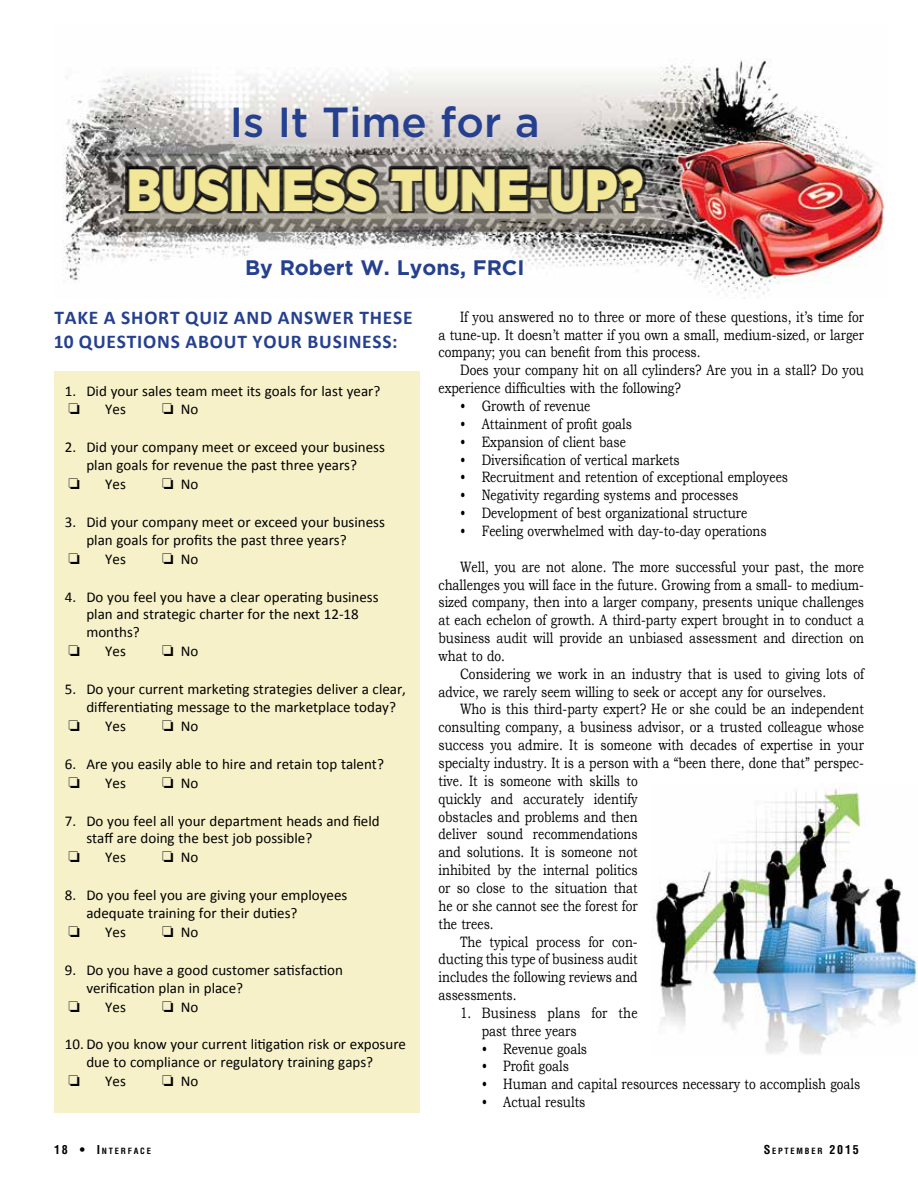
<style>
.page{position:relative;width:918px;height:1188px;background:#fff}
.page>*{position:absolute;margin:0;border:0;box-sizing:border-box;transform-origin:0 0}
.t1{font:900 60px "Gotham";color:#f2e798;scale:.8 1}
.t2{font:500 42px "Gotham";color:#25408f}
.t3{font:700 21px "Gotham";color:#25408f}
.t4{font:700 19.5px/24px "Calibri";letter-spacing:.04em;color:#25408f}
.t5{font:15px/17.9px "Bookman Old Style";color:#000;text-align:justify;scale:.8 1}
.t6{font:15px/17.9px "Calibri";color:#000}
.t7{font:700 condensed 8.4px "Helvetica";letter-spacing:.215em;color:#000}
.s1{font-size:12px}
</style>
<div class="page">
<div style="left:54px;top:371px;width:365px;height:741px;background:#f7f1ca"></div>
<img style="left:63px;top:59px;width:821px;height:239px">
<div style="left:125px;top:164px;width:521px;height:51px;background:#000;opacity:.75"></div>
<div style="left:127px;top:167px;width:518px;height:44px;background:#000;opacity:.75"></div>
<img style="left:652px;top:783px;width:266px;height:271px">
<p class="t2" style="left:230px;top:98px;width:312px">Is It Time for a</p>
<p class="t1" style="left:126px;top:153px;width:647px">BUSINESS TUNE-UP?</p>
<p class="t3" style="left:245px;top:255px;width:281px">By Robert W. Lyons, FRCI</p>
<h3 class="t4" style="left:54px;top:305px;width:360px">TAKE A SHORT QUIZ AND ANSWER THESE<br>10 QUESTIONS ABOUT YOUR BUSINESS:</h3>
<p class="t6" style="left:65px;top:382px;width:317px">1. Did your sales team meet its goals for last year?</p>
<p class="t6" style="left:69px;top:401px;width:59px">□ Yes</p>
<p class="t6" style="left:162px;top:401px;width:38px">□ No</p>
<p class="t6" style="left:65px;top:438px;width:322px;text-align:center">2. Did your company meet or exceed your business plan goals for revenue the past three years?</p>
<p class="t6" style="left:69px;top:475px;width:59px">□ Yes</p>
<p class="t6" style="left:162px;top:475px;width:38px">□ No</p>
<p class="t6" style="left:86px;top:513px;width:300px;text-indent:-22px">3. Did your company meet or exceed your business plan goals for profits the past three years?</p>
<p class="t6" style="left:69px;top:550px;width:59px">□ Yes</p>
<p class="t6" style="left:162px;top:550px;width:38px">□ No</p>
<p class="t6" style="left:86px;top:588px;width:294px;text-indent:-22px">4. Do you feel you have a clear operating business plan and strategic charter for the next 12-18 months?</p>
<p class="t6" style="left:69px;top:642px;width:59px">□ Yes</p>
<p class="t6" style="left:162px;top:642px;width:38px">□ No</p>
<p class="t6" style="left:86px;top:680px;width:321px;text-indent:-22px">5. Do your current marketing strategies deliver a clear, differentiating message to the marketplace today?</p>
<p class="t6" style="left:69px;top:717px;width:59px">□ Yes</p>
<p class="t6" style="left:162px;top:717px;width:38px">□ No</p>
<p class="t6" style="left:65px;top:755px;width:321px">6. Are you easily able to hire and retain top talent?</p>
<p class="t6" style="left:69px;top:774px;width:59px">□ Yes</p>
<p class="t6" style="left:162px;top:774px;width:38px">□ No</p>
<p class="t6" style="left:86px;top:812px;width:295px;text-indent:-22px">7. Do you feel all your department heads and field staff are doing the best job possible?</p>
<p class="t6" style="left:69px;top:848px;width:59px">□ Yes</p>
<p class="t6" style="left:162px;top:848px;width:38px">□ No</p>
<p class="t6" style="left:86px;top:886px;width:262px;text-indent:-22px">8. Do you feel you are giving your employees adequate training for their duties?</p>
<p class="t6" style="left:69px;top:923px;width:59px">□ Yes</p>
<p class="t6" style="left:162px;top:923px;width:38px">□ No</p>
<p class="t6" style="left:86px;top:961px;width:258px;text-indent:-22px">9. Do you have a good customer satisfaction verification plan in place?</p>
<p class="t6" style="left:69px;top:998px;width:59px">□ Yes</p>
<p class="t6" style="left:162px;top:998px;width:38px">□ No</p>
<p class="t6" style="left:86px;top:1036px;width:321px;text-indent:-22px">10. Do you know your current litigation risk or exposure due to compliance or regulatory training gaps?</p>
<p class="t6" style="left:69px;top:1072px;width:59px">□ Yes</p>
<p class="t6" style="left:162px;top:1072px;width:38px">□ No</p>
<p class="t5" style="left:438px;top:308px;width:533px;text-indent:22px">If you answered no to three or more of these questions, it’s time for a tune-up. It doesn’t matter if you own a small, medium-sized, or larger company; you can benefit from this process.</p>
<p class="t5" style="left:438px;top:361px;width:533px;text-indent:22px">Does your company hit on all cylinders? Are you in a stall? Do you experience difficulties with the following?</p>
<p class="t5" style="left:460px;top:397px;width:164px">• Growth of revenue</p>
<p class="t5" style="left:460px;top:415px;width:217px">• Attainment of profit goals</p>
<p class="t5" style="left:460px;top:433px;width:209px">• Expansion of client base</p>
<p class="t5" style="left:460px;top:451px;width:276px">• Diversification of vertical markets</p>
<p class="t5" style="left:460px;top:468px;width:412px">• Recruitment and retention of exceptional employees</p>
<p class="t5" style="left:460px;top:486px;width:349px">• Negativity regarding systems and processes</p>
<p class="t5" style="left:460px;top:504px;width:361px">• Development of best organizational structure</p>
<p class="t5" style="left:460px;top:522px;width:385px">• Feeling overwhelmed with day-to-day operations</p>
<p class="t5" style="left:438px;top:558px;width:533px;text-indent:22px">Well, you are not alone. The more successful your past, the more challenges you will face in the future. Growing from a small- to medium&shy;sized company, then into a larger company, presents unique challenges at each echelon of growth. A third-party expert brought in to conduct a business audit will provide an unbiased assessment and direction on what to do.</p>
<p class="t5" style="left:438px;top:665px;width:533px;text-indent:22px">Considering we work in an industry that is used to giving lots of advice, we rarely seem willing to seek or accept any for ourselves.</p>
<p class="t5" style="left:438px;top:700px;width:533px;text-indent:22px">Who is this third-party expert? He or she could be an independent consulting company, a business advisor, or a trusted colleague whose success you admire. It is someone with decades of expertise in your specialty industry. It is a person with a “been there, done that” perspec-</p>
<p class="t5" style="left:438px;top:772px;width:251px">tive. It is someone with skills to quickly and accurately identify</p>
<p class="t5" style="left:438px;top:808px;width:251px">obstacles and problems and then</p>
<p class="t5" style="left:438px;top:825px;width:251px">deliver sound recommendations and solutions. It is someone not</p>
<p class="t5" style="left:438px;top:861px;width:251px">inhibited by the internal politics</p>
<p class="t5" style="left:438px;top:879px;width:251px">or so close to the situation that</p>
<p class="t5" style="left:438px;top:897px;width:251px">he or she cannot see the forest for</p>
<p class="t5" style="left:438px;top:915px;width:71px">the trees.</p>
<p class="t5" style="left:438px;top:932px;width:251px;text-indent:22px">The typical process for con&shy;ducting this type of business audit includes the following reviews and assessments.</p>
<p class="t5" style="left:460px;top:1004px;width:223px">1. Business plans for the</p>
<p class="t5" style="left:482px;top:1022px;width:120px">past three years</p>
<p class="t5" style="left:482px;top:1040px;width:133px">• Revenue goals</p>
<p class="t5" style="left:482px;top:1057px;width:111px">• Profit goals</p>
<p class="t5" style="left:482px;top:1075px;width:475px">• Human and capital resources necessary to accomplish goals</p>
<p class="t5" style="left:482px;top:1093px;width:131px">• Actual results</p>
<h6 class="t7" style="left:54px;top:1146px;width:98px"><span class="s1">18 • I</span>NTERFACE</h6>
<h6 class="t7" style="left:764px;top:1146px;width:97px"><span class="s1">S</span>EPTEMBER <span class="s1">2015</span></h6>
</div>
